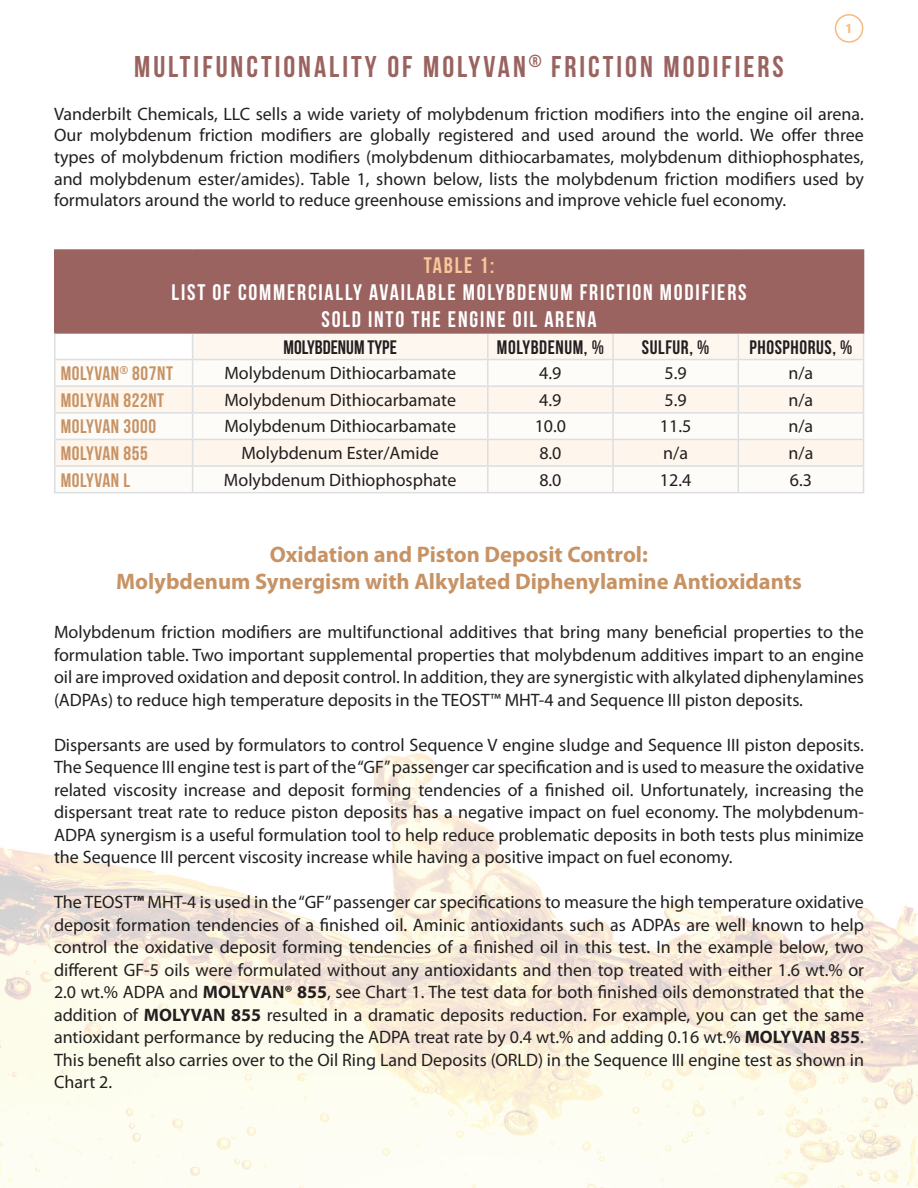
<style>
.page{position:relative;width:918px;height:1188px;background:#fff}
.page>*{position:absolute;margin:0;border:0;box-sizing:border-box;transform-origin:0 0}
.t1{font:700 30px "Bebas Neue";letter-spacing:.1em;color:#9a6360}
.t2{font:700 22.5px/27px "Myriad Pro";color:#c79365;text-align:center}
.t3{font:700 22.5px/27px "Bebas Neue";letter-spacing:.08em;color:#fff;text-align:center}
.t4{font:700 22.5px "Bebas Neue";letter-spacing:.08em;color:#fac799}
.t5{font:700 19.5px "Bebas Neue";letter-spacing:.03em;color:#c79365}
.t6{font:700 19.5px "Bebas Neue";letter-spacing:.03em;color:#231f20}
.t7{font:700 19.5px "Bebas Neue";color:#231f20}
.t8{font:18px/22.5px "Myriad Pro";color:#231f20;text-align:justify}
.t9{font:700 13.5px "Myriad Pro";color:#f8b87e}
.s1{font-weight:700}
</style>
<div class="page">
<img style="left:0;top:753px;width:918px;height:435px">
<div style="left:55px;top:250px;width:809px;height:83px;background:#9a6360"></div>
<svg style="left:56px;top:387px;width:136px;height:78px;fill:#fef5ec"></svg>
<hr style="left:54px;top:359px;width:139px;height:1px;background:#dddee0">
<hr style="left:54px;top:360px;width:2px;height:25px;background:#dddee0">
<hr style="left:54px;top:385px;width:139px;height:2px;background:#dddee0">
<hr style="left:54px;top:387px;width:2px;height:25px;background:#dddee0">
<hr style="left:54px;top:412px;width:139px;height:2px;background:#dddee0">
<hr style="left:54px;top:414px;width:2px;height:25px;background:#dddee0">
<hr style="left:54px;top:439px;width:139px;height:1px;background:#dddee0">
<hr style="left:54px;top:440px;width:2px;height:25px;background:#dddee0">
<hr style="left:54px;top:465px;width:139px;height:2px;background:#dddee0">
<hr style="left:54px;top:467px;width:2px;height:25px;background:#dddee0">
<svg style="left:192px;top:334px;width:672px;height:158px"></svg>
<hr style="left:54px;top:492px;width:139px;height:1px;background:#dddee0">
<hr style="left:193px;top:492px;width:295px;height:1px;background:#dddee0">
<hr style="left:488px;top:492px;width:125px;height:1px;background:#dddee0">
<hr style="left:613px;top:492px;width:125px;height:1px;background:#dddee0">
<hr style="left:738px;top:492px;width:126px;height:1px;background:#dddee0">
<hr style="left:54px;top:249px;width:139px;height:2px;background:#9a6360">
<hr style="left:54px;top:251px;width:2px;height:81px;background:#9a6360">
<hr style="left:193px;top:249px;width:295px;height:2px;background:#9a6360">
<hr style="left:488px;top:249px;width:125px;height:2px;background:#9a6360">
<hr style="left:613px;top:249px;width:125px;height:2px;background:#9a6360">
<hr style="left:738px;top:249px;width:126px;height:2px;background:#9a6360">
<hr style="left:54px;top:332px;width:139px;height:2px;background:#9a6360">
<hr style="left:193px;top:332px;width:295px;height:2px;background:#9a6360">
<hr style="left:488px;top:332px;width:125px;height:2px;background:#9a6360">
<hr style="left:613px;top:332px;width:125px;height:2px;background:#9a6360">
<hr style="left:738px;top:332px;width:126px;height:2px;background:#9a6360">
<hr style="left:54px;top:334px;width:2px;height:25px;background:#dddee0">
<div style="left:835px;top:14px;width:28px;height:29px;border:2px solid #f8b87e;border-radius:50%"></div>
<p class="t9" style="left:845px;top:20px;width:9px">1</p>
<h1 class="t1" style="left:134px;top:50px;width:651px">MULTIFUNCTIONALITY OF MOLYVAN<sup>®</sup> FRICTION MODIFIERS</h1>
<p class="t8" style="left:54px;top:103px;width:812px;line-height:21.6px">Vanderbilt Chemicals, LLC sells a wide variety of molybdenum friction modifiers into the engine oil arena.<br>Our molybdenum friction modifiers are globally registered and used around the world. We offer three types of molybdenum friction modifiers (molybdenum dithiocarbamates, molybdenum dithiophosphates, and molybdenum ester/amides). Table 1, shown below, lists the molybdenum friction modifiers used by formulators around the world to reduce greenhouse emissions and improve vehicle fuel economy.</p>
<p class="t4" style="left:424px;top:253px;width:72px">TABLE 1:</p>
<p class="t3" style="left:172px;top:278px;width:576px">LIST OF COMMERCIALLY AVAILABLE MOLYBDENUM FRICTION MODIFIERS<br>SOLD INTO THE ENGINE OIL ARENA</p>
<p class="t7" style="left:284px;top:336px;width:115px">MOLYBDENUM TYPE</p>
<p class="t6" style="left:497px;top:336px;width:108px">MOLYBDENUM, %</p>
<p class="t6" style="left:642px;top:336px;width:69px">SULFUR, %</p>
<p class="t6" style="left:750px;top:336px;width:104px">PHOSPHORUS, %</p>
<p class="t5" style="left:61px;top:363px;width:114px">MOLYVAN<sup>®</sup> 807NT</p>
<p class="t8" style="left:224px;top:361px;width:233px">Molybdenum Dithiocarbamate</p>
<p class="t8" style="left:539px;top:361px;width:24px">4.9</p>
<p class="t8" style="left:665px;top:361px;width:24px">5.9</p>
<p class="t8" style="left:789px;top:361px;width:26px">n/a</p>
<p class="t5" style="left:61px;top:389px;width:105px">MOLYVAN 822NT</p>
<p class="t8" style="left:224px;top:388px;width:233px">Molybdenum Dithiocarbamate</p>
<p class="t8" style="left:539px;top:388px;width:24px">4.9</p>
<p class="t8" style="left:665px;top:388px;width:24px">5.9</p>
<p class="t8" style="left:789px;top:388px;width:26px">n/a</p>
<p class="t5" style="left:61px;top:416px;width:97px">MOLYVAN 3000</p>
<p class="t8" style="left:224px;top:415px;width:233px">Molybdenum Dithiocarbamate</p>
<p class="t8" style="left:535px;top:415px;width:33px">10.0</p>
<p class="t8" style="left:660px;top:415px;width:33px">11.5</p>
<p class="t8" style="left:789px;top:415px;width:26px">n/a</p>
<p class="t5" style="left:61px;top:443px;width:89px">MOLYVAN 855</p>
<p class="t8" style="left:241px;top:441px;width:199px">Molybdenum Ester/Amide</p>
<p class="t8" style="left:539px;top:441px;width:24px">8.0</p>
<p class="t8" style="left:663px;top:441px;width:26px">n/a</p>
<p class="t8" style="left:789px;top:441px;width:26px">n/a</p>
<p class="t5" style="left:61px;top:469px;width:71px">MOLYVAN L</p>
<p class="t8" style="left:224px;top:468px;width:234px">Molybdenum Dithiophosphate</p>
<p class="t8" style="left:539px;top:468px;width:24px">8.0</p>
<p class="t8" style="left:660px;top:468px;width:33px">12.4</p>
<p class="t8" style="left:790px;top:468px;width:24px">6.3</p>
<p class="t2" style="left:116px;top:540px;width:687px">Oxidation and Piston Deposit Control:<br>Molybdenum Synergism with Alkylated Diphenylamine Antioxidants</p>
<p class="t8" style="left:54px;top:621px;width:812px">Molybdenum friction modifiers are multifunctional additives that bring many beneficial properties to the formulation table. Two important supplemental properties that molybdenum additives impart to an engine oil are improved oxidation and deposit control. In addition, they are synergistic with alkylated diphenylamines (ADPAs) to reduce high temperature deposits in the TEOST™ MHT-4 and Sequence III piston deposits.</p>
<p class="t8" style="left:54px;top:733px;width:812px">Dispersants are used by formulators to control Sequence V engine sludge and Sequence III piston deposits.<br>The Sequence III engine test is part of the “GF” passenger car specification and is used to measure the oxidative related viscosity increase and deposit forming tendencies of a finished oil. Unfortunately, increasing the dispersant treat rate to reduce piston deposits has a negative impact on fuel economy. The molybdenum-ADPA synergism is a useful formulation tool to help reduce problematic deposits in both tests plus minimize the Sequence III percent viscosity increase while having a positive impact on fuel economy.</p>
<p class="t8" style="left:54px;top:891px;width:812px">The TEOST<span class="s1">™</span> MHT-4 is used in the “GF” passenger car specifications to measure the high temperature oxidative deposit formation tendencies of a finished oil. Aminic antioxidants such as ADPAs are well known to help control the oxidative deposit forming tendencies of a finished oil in this test. In the example below, two different GF-5 oils were formulated without any antioxidants and then top treated with either 1.6 wt.% or 2.0 wt.% ADPA and <span class="s1">MOLYVAN® 855</span>, see Chart 1. The test data for both finished oils demonstrated that the addition of <span class="s1">MOLYVAN 855</span> resulted in a dramatic deposits reduction. For example, you can get the same antioxidant performance by reducing the ADPA treat rate by 0.4 wt.% and adding 0.16 wt.% <span class="s1">MOLYVAN 855</span>.<br>This benefit also carries over to the Oil Ring Land Deposits (ORLD) in the Sequence III engine test as shown in Chart 2.</p>
</div>
